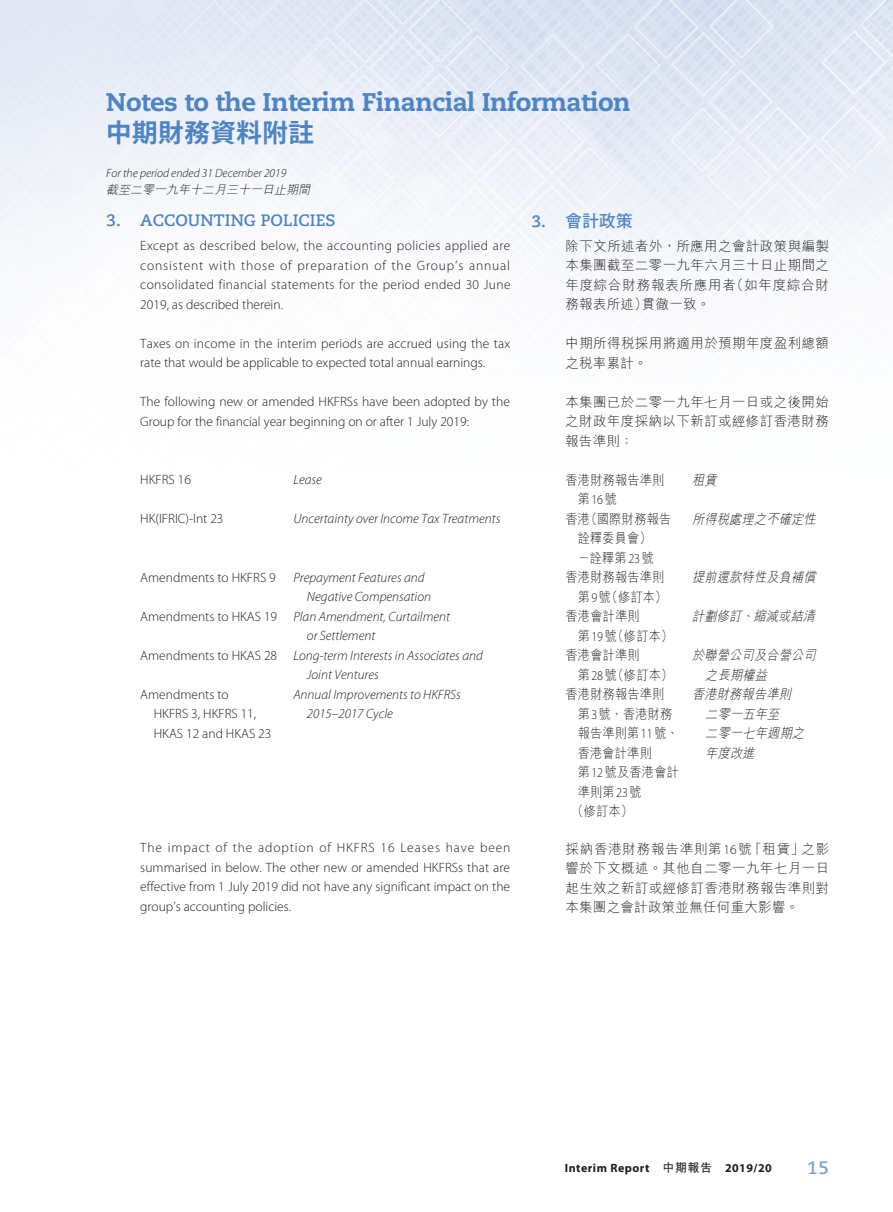
<style>
.page{position:relative;width:893px;height:1212px;background:#fff}
.page>*{position:absolute;margin:0;border:0;box-sizing:border-box;transform-origin:0 0}
.t1{font:800 25.5px "Caecilia LT Std";letter-spacing:-.02em;color:#4d84c4}
.t2{font:700 25.5px "Koz Go Pr 6 N";letter-spacing:.02em;color:#4d84c4}
.t3{font:700 18px "Caecilia LT Std";color:#7fa0d3}
.t4{font:700 16.5px "Caecilia LT Std";color:#4d84c4}
.t5{font:500 16.5px "Koz Go Pr 6 N";color:#4d84c4}
.t6{font:300 13.5px/19.5px "Myriad Pro";color:#231f20}
.t7{font:italic 300 13.5px/19.5px "Myriad Pro";color:#231f20}
.t8{font:300 13.5px/19.5px "M Hei HK";letter-spacing:.03em;color:#231f20;text-align:justify}
.t9{font:300 13.5px/19.5px "M Hei HK";letter-spacing:.03em;color:#231f20;scale:.9 1}
.t10{font:italic 300 13.5px/19.5px "M Hei HK";color:#231f20;scale:.9 1}
.t11{font:italic 300 12px "Myriad Pro";color:#231f20}
.t12{font:700 12px "Myriad Pro";letter-spacing:.04em;color:#231f20}
.t13{font:italic 300 12px "M Hei HK";color:#231f20}
.s1{font-style:normal}
.s2{font-family:"Caecilia LT Std";font-weight:700}
.s3{font-family:"Myriad Pro"}
.s4{font-family:"M Hei HK"}
</style>
<div class="page">
<img style="left:0;top:0;width:893px;height:295px">
<h1 class="t1" style="left:106px;top:86px;width:526px">Notes to the Interim Financial Information</h1>
<h1 class="t2" style="left:106px;top:118px;width:209px">中期財務資料附註</h1>
<p class="t11" style="left:106px;top:165px;width:181px">For the period ended 31 December 2019</p>
<p class="t13" style="left:106px;top:183px;width:208px">截至二零一九年十二月三十一日止期間</p>
<p class="t4" style="left:106px;top:211px;width:231px">3. ACCOUNTING POLICIES</p>
<p class="t6" style="left:140px;top:236px;width:372px;text-align:justify">Except as described below, the accounting policies applied are consistent with those of preparation of the Group’s annual consolidated financial statements for the period ended 30 June 2019, as described therein.</p>
<p class="t6" style="left:140px;top:333px;width:371px">Taxes on income in the interim periods are accrued using the tax rate that would be applicable to expected total annual earnings.</p>
<p class="t6" style="left:140px;top:392px;width:371px">The following new or amended HKFRSs have been adopted by the<br>Group for the financial year beginning on or after 1 July 2019:</p>
<p class="t6" style="left:140px;top:470px;width:52px">HKFRS 16</p>
<p class="t7" style="left:293px;top:470px;width:30px">Lease</p>
<p class="t6" style="left:140px;top:509px;width:85px">HK(IFRIC)-Int 23</p>
<p class="t7" style="left:293px;top:509px;width:208px">Uncertainty over Income Tax Treatments</p>
<p class="t6" style="left:140px;top:567px;width:137px">Amendments to HKFRS 9</p>
<p class="t7" style="left:293px;top:567px;width:133px">Prepayment Features and</p>
<p class="t7" style="left:307px;top:587px;width:126px">Negative Compensation</p>
<p class="t7" style="left:140px;top:606px;width:311px"><span class="s1">Amendments to HKAS 19</span> Plan Amendment, Curtailment</p>
<p class="t7" style="left:307px;top:626px;width:70px">or Settlement</p>
<p class="t7" style="left:140px;top:645px;width:344px"><span class="s1">Amendments to HKAS 28</span> Long-term Interests in Associates and</p>
<p class="t7" style="left:307px;top:665px;width:73px">Joint Ventures</p>
<p class="t6" style="left:154px;top:684px;width:119px;text-indent:-14px">Amendments to<br>HKFRS 3, HKFRS 11,<br>HKAS 12 and HKAS 23</p>
<p class="t7" style="left:307px;top:684px;width:155px;text-indent:-14px">Annual Improvements to HKFRSs<br>2015–2017 Cycle</p>
<p class="t6" style="left:140px;top:838px;width:372px;text-align:justify">The impact of the adoption of HKFRS 16 Leases have been summarised in below. The other new or amended HKFRSs that are effective from 1 July 2019 did not have any significant impact on the group’s accounting policies.</p>
<p class="t5" style="left:531px;top:212px;width:103px"><span class="s2">3.</span> 會計政策</p>
<p class="t8" style="left:565px;top:236px;width:265px">除下文所述者外，所應用之會計政策與編製本集團截至二零一九年六月三十日止期間之年度綜合財務報表所應用者（如年度綜合財務報表所述）貫徹一致。</p>
<p class="t8" style="left:565px;top:333px;width:265px">中期所得稅採用將適用於預期年度盈利總額之稅率累計。</p>
<p class="t8" style="left:565px;top:392px;width:265px">本集團已於二零一九年七月一日或之後開始之財政年度採納以下新訂或經修訂香港財務報告準則：</p>
<p class="t9" style="left:578px;top:470px;width:98px;text-indent:-12px">香港財務報告準則第<span class="s3">16</span>號</p>
<p class="t10" style="left:692px;top:470px;width:32px">租賃</p>
<p class="t9" style="left:565px;top:509px;width:119px;text-align:center">香港（國際財務報告詮釋委員會）<br>－詮釋第<span class="s3">23</span>號</p>
<p class="t10" style="left:692px;top:509px;width:142px">所得稅處理之不確定性</p>
<p class="t9" style="left:565px;top:567px;width:114px;text-align:right">香港財務報告準則第<span class="s3">9</span>號（修訂本）</p>
<p class="t10" style="left:692px;top:567px;width:142px">提前還款特性及負補償</p>
<p class="t9" style="left:578px;top:606px;width:107px;text-indent:-12px">香港會計準則<br>第<span class="s3">19</span>號（修訂本）</p>
<p class="t10" style="left:692px;top:606px;width:142px">計劃修訂、縮減或結清</p>
<p class="t9" style="left:578px;top:645px;width:107px;text-indent:-12px">香港會計準則<br>第<span class="s3">28</span>號（修訂本）</p>
<p class="t10" style="left:705px;top:645px;width:127px;text-indent:-13px">於聯營公司及合營公司之長期權益</p>
<p class="t9" style="left:565px;top:684px;width:111px">香港財務報告準則</p>
<p class="t9" style="left:578px;top:704px;width:107px">第<span class="s3">3</span>號、香港財務</p>
<p class="t9" style="left:578px;top:723px;width:114px">報告準則第<span class="s3">11</span>號、</p>
<p class="t9" style="left:578px;top:743px;width:84px">香港會計準則</p>
<p class="t9" style="left:578px;top:762px;width:114px">第<span class="s3">12</span>號及香港會計</p>
<p class="t9" style="left:578px;top:782px;width:73px">準則第<span class="s3">23</span>號</p>
<p class="t9" style="left:572px;top:801px;width:70px">（修訂本）</p>
<p class="t10" style="left:705px;top:684px;width:115px;text-indent:-13px">香港財務報告準則二零一五年至<br>二零一七年週期之年度改進</p>
<p class="t8" style="left:565px;top:839px;width:265px">採納香港財務報告準則第<span class="s3">16</span>號「租賃」之影響於下文概述。其他自二零一九年七月一日起生效之新訂或經修訂香港財務報告準則對本集團之會計政策並無任何重大影響。</p>
<p class="t12" style="left:565px;top:1160px;width:208px">Interim Report <span class="s4">中期報告</span> 2019/20</p>
<h2 class="t3" style="left:807px;top:1157px;width:24px">15</h2>
</div>
